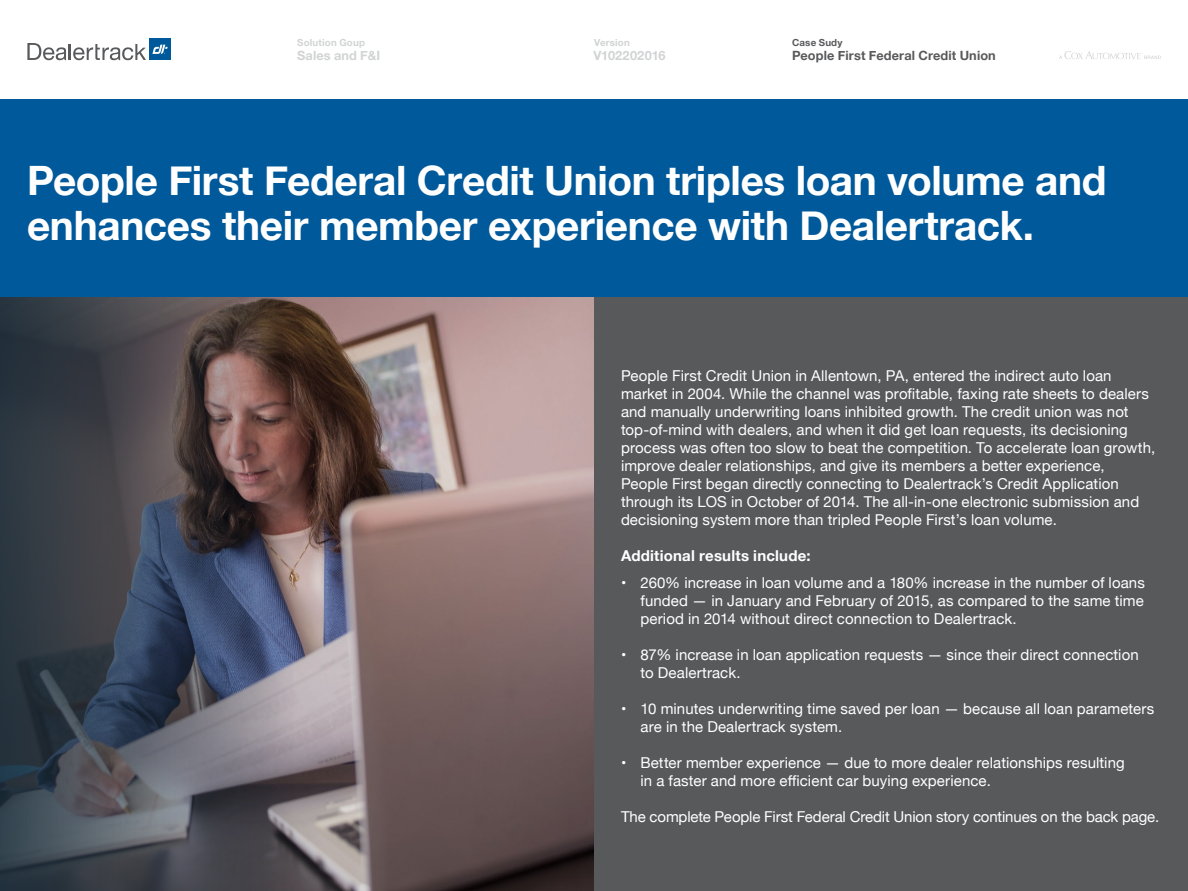
<style>
.page{position:relative;width:1188px;height:891px;background:#fff}
.page>*{position:absolute;margin:0;border:0;box-sizing:border-box;transform-origin:0 0}
.t1{font:700 40.5px/45px "Helvetica Neue";letter-spacing:-.01em;color:#fff}
.t2{font:15px/18px "Helvetica Neue";letter-spacing:.005em;color:#fff}
.t3{font:700 15px "Helvetica Neue";letter-spacing:.015em;color:#fff}
.t4{font:700 12.75px "Helvetica Neue";letter-spacing:.01em;color:#58595b}
.t5{font:700 12.75px "Helvetica Neue";letter-spacing:.01em;color:#d1d3d4}
.t6{font:700 9.75px "Helvetica Neue";letter-spacing:.02em;color:#d1d3d4}
.t7{font:700 9.75px "Helvetica Neue";letter-spacing:.02em;color:#58595b}
</style>
<div class="page">
<img style="left:405px;top:297px;width:189px;height:594px">
<img style="left:0;top:297px;width:405px;height:594px">
<div style="left:0;top:99px;width:1188px;height:198px;background:#00599a"></div>
<div style="left:594px;top:297px;width:594px;height:594px;background:#58595b"></div>
<svg style="left:27px;top:43px;width:119px;height:17px"></svg>
<div style="left:149px;top:39px;width:22px;height:21px;background:#00599a"></div>
<svg style="left:152px;top:45px;width:16px;height:9px"></svg>
<svg style="left:1059px;top:51px;width:102px;height:8px"></svg>
<p class="t6" style="left:297px;top:35px;width:69px">Solution Goup</p>
<p class="t5" style="left:297px;top:45px;width:85px">Sales and F&amp;I</p>
<p class="t6" style="left:594px;top:35px;width:37px">Version</p>
<p class="t5" style="left:593px;top:45px;width:74px">V102202016</p>
<p class="t7" style="left:792px;top:35px;width:52px">Case Sudy</p>
<p class="t4" style="left:792px;top:45px;width:205px">People First Federal Credit Union</p>
<h1 class="t1" style="left:27px;top:159px;width:1081px">People First Federal Credit Union triples loan volume and enhances their member experience with Dealertrack.</h1>
<p class="t2" style="left:621px;top:367px;width:536px">People First Credit Union in Allentown, PA, entered the indirect auto loan market in 2004. While the channel was profitable, faxing rate sheets to dealers and manually underwriting loans inhibited growth. The credit union was not top-of-mind with dealers, and when it did get loan requests, its decisioning process was often too slow to beat the competition. To accelerate loan growth, improve dealer relationships, and give its members a better experience, People First began directly connecting to Dealertrack’s Credit Application through its LOS in October of 2014. The all-in-one electronic submission and decisioning system more than tripled People First’s loan volume.</p>
<p class="t3" style="left:621px;top:544px;width:191px">Additional results include:</p>
<p class="t2" style="left:641px;top:574px;width:506px;text-align:justify;text-indent:-20px">• 260% increase in loan volume and a 180% increase in the number of loans funded — in January and February of 2015, as compared to the same time period in 2014 without direct connection to Dealertrack.</p>
<p class="t2" style="left:641px;top:646px;width:500px;text-indent:-20px">• 87% increase in loan application requests — since their direct connection to Dealertrack.</p>
<p class="t2" style="left:641px;top:700px;width:515px;text-indent:-20px">• 10 minutes underwriting time saved per loan — because all loan parameters are in the Dealertrack system.</p>
<p class="t2" style="left:641px;top:754px;width:486px;text-indent:-20px">• Better member experience — due to more dealer relationships resulting in a faster and more efficient car buying experience.</p>
<p class="t2" style="left:621px;top:808px;width:540px">The complete People First Federal Credit Union story continues on the back page.</p>
</div>
